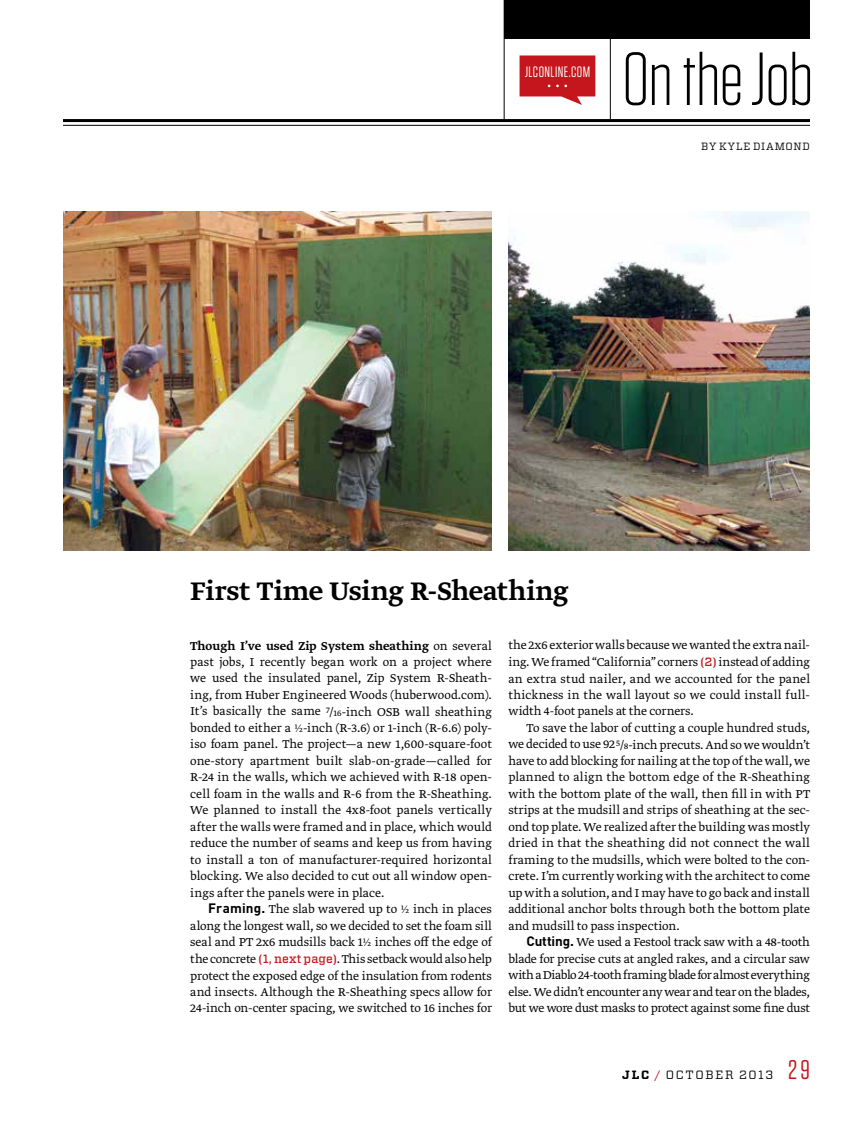
<style>
.page{position:relative;width:864px;height:1134px;background:#fff}
.page>*{position:absolute;margin:0;border:0;box-sizing:border-box;transform-origin:0 0}
.t1{font:300 75px "Tungsten";letter-spacing:-.015em;color:#000}
.t2{font:500 30px "Greta Text Std";letter-spacing:-.005em;color:#000}
.t3{font:27px "Tungsten";color:#c4161c}
.t4{font:15px "Tungsten";letter-spacing:.03em;color:#fff}
.t5{font:300 13.5px/16.5px "Greta Text Std";letter-spacing:-.005em;color:#000;text-align:justify}
.t6{font:12px "Vitesse";letter-spacing:.135em;color:#000}
.t7{font:10.5px "Vitesse";letter-spacing:.075em;color:#000}
.s1{font-weight:500}
.s2{font-size:9.75px}
.s3{font-family:"DINOT";font-weight:700}
.s4{font-family:"Vitesse";font-weight:500;font-size:12px;color:#c4161c}
.s5{font-weight:700}
.s6{color:#c4161c}
</style>
<div class="page">
<hr style="left:63px;top:119px;width:747px;height:3px;background:#000">
<hr style="left:63px;top:125px;width:747px;height:1px;background:#000">
<div style="left:504px;top:0;width:306px;height:39px;background:#000"></div>
<hr style="left:610px;top:38px;width:1px;height:81px;background:#000">
<hr style="left:504px;top:0;width:1px;height:119px;background:#000">
<svg style="left:520px;top:55px;width:75px;height:50px;background:#cd3c41"></svg>
<img style="left:63px;top:212px;width:429px;height:339px">
<img style="left:508px;top:212px;width:302px;height:339px">
<p class="t4" style="left:525px;top:64px;width:67px">JLCONLINE.COM</p>
<h1 class="t1" style="left:622px;top:41px;width:193px">On the Job</h1>
<p class="t7" style="left:701px;top:139px;width:110px">BY KYLE DIAMOND</p>
<h2 class="t2" style="left:190px;top:573px;width:380px">First Time Using R-Sheathing</h2>
<p class="t5" style="left:190px;top:638px;width:303px"><span class="s1">Though I’ve used Zip System sheathing</span> on several past jobs, I recently began work on a project where we used the insulated panel, Zip System R-Sheath&shy;ing, from Huber Engineered Woods (huberwood.com).<br>It’s basically the same <sup>7</sup>/<span class="s2">16</span>-inch OSB wall sheathing bonded to either a ½-inch (R-3.6) or 1-inch (R-6.6) poly&shy;iso foam panel. The project—a new 1,600-square-foot one-story apartment built slab-on-grade—called for R-24 in the walls, which we achieved with R-18 open&shy;cell foam in the walls and R-6 from the R-Sheathing.<br>We planned to install the 4x8-foot panels vertically after the walls were framed and in place, which would reduce the number of seams and keep us from having to install a ton of manufacturer-required horizontal blocking. We also decided to cut out all window open&shy;ings after the panels were in place.</p>
<p class="t5" style="left:190px;top:902px;width:303px;text-indent:18px"><span class="s3">Framing.</span> The slab wavered up to ½ inch in places along the longest wall, so we decided to set the foam sill seal and PT 2x6 mudsills back 1½ inches off the edge of the concrete <span class="s4">(1, next page)</span>. This setback would also help protect the exposed edge of the insulation from rodents and insects. Although the R-Sheathing specs allow for 24-inch on-center spacing, we switched to 16 inches for</p>
<p class="t5" style="left:508px;top:638px;width:303px">the 2x6 exterior walls because we wanted the extra nail&shy;ing. We framed “California” corners <span class="s4">(2)</span> instead of adding an extra stud nailer, and we accounted for the panel thickness in the wall layout so we could install full&shy;width 4-foot panels at the corners.</p>
<p class="t5" style="left:508px;top:720px;width:303px;text-indent:18px">To save the labor of cutting a couple hundred studs, we decided to use 92 <sup>5</sup>/<span class="s2">8</span>-inch precuts. And so we wouldn’t have to add blocking for nailing at the top of the wall, we planned to align the bottom edge of the R-Sheathing with the bottom plate of the wall, then fill in with PT strips at the mudsill and strips of sheathing at the sec&shy;ond top plate. We realized after the building was mostly dried in that the sheathing did not connect the wall framing to the mudsills, which were bolted to the con&shy;crete. I’m currently working with the architect to come up with a solution, and I may have to go back and install additional anchor bolts through both the bottom plate and mudsill to pass inspection.</p>
<p class="t5" style="left:508px;top:935px;width:303px;text-indent:18px"><span class="s3">Cutting.</span> We used a Festool track saw with a 48-tooth blade for precise cuts at angled rakes, and a circular saw with a Diablo 24-tooth framing blade for almost everything else. We didn’t encounter any wear and tear on the blades, but we wore dust masks to protect against some fine dust</p>
<p class="t6" style="left:622px;top:1066px;width:153px"><span class="s5">JLC</span> <span class="s6">/</span> OCTOBER 2013</p>
<h3 class="t3" style="left:788px;top:1055px;width:23px">29</h3>
</div>
